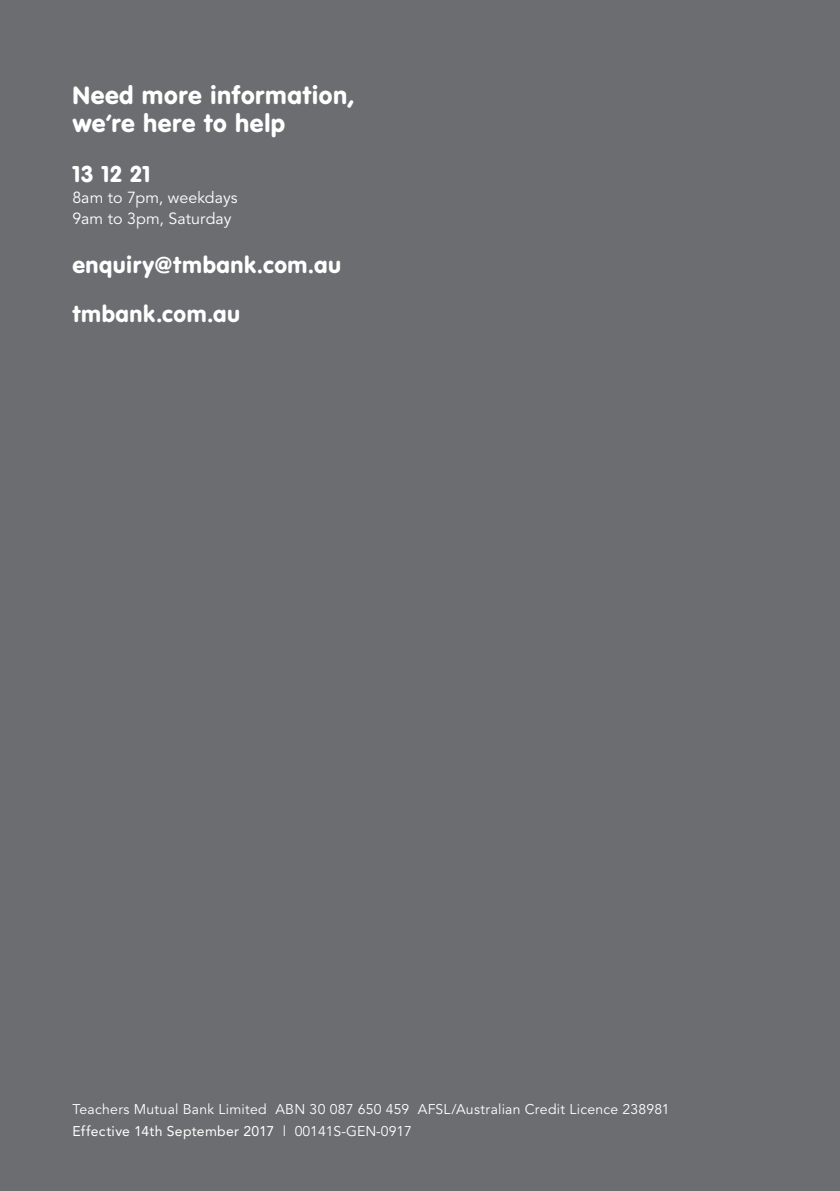
<style>
.page{position:relative;width:840px;height:1191px;background:#fff}
.page>*{position:absolute;margin:0;border:0;box-sizing:border-box;transform-origin:0 0}
.t1{font:26px/28px "VAG Rundschrift D";letter-spacing:.02em;color:#fff}
.t2{font:24px/49.4px "VAG Rundschrift D";letter-spacing:.02em;color:#fff}
.t3{font:16px/21px "Avenir LT Std";letter-spacing:.005em;color:#fff}
.t4{font:14px/22px "Avenir LT Std";letter-spacing:.02em;color:#fff}
.s1{font-style:inherit}
</style>
<div class="page">
<div style="left:0;top:0;width:839px;height:1191px;background:#6c6d70"></div>
<h1 class="t1" style="left:72px;top:81px;width:283px">Need more information, we’re here to help</h1>
<h2 class="t2" style="left:72px;top:149px;width:80px">13 12 21</h2>
<p class="t3" style="left:72px;top:187px;width:167px">8am to 7pm, weekdays<br>9am to 3pm, Saturday</p>
<h2 class="t2" style="left:72px;top:240px;width:270px">enquiry@tmbank.com.au tmbank.com.au</h2>
<p class="t4" style="left:72px;top:1098px;width:598px">Teachers Mutual Bank Limited ABN 30 087 650 459 AFSL/Australian Credit Licence 238981<br><span class="s1">Effective 14th September 2017</span> l 00141S-GEN-0917</p>
</div>
